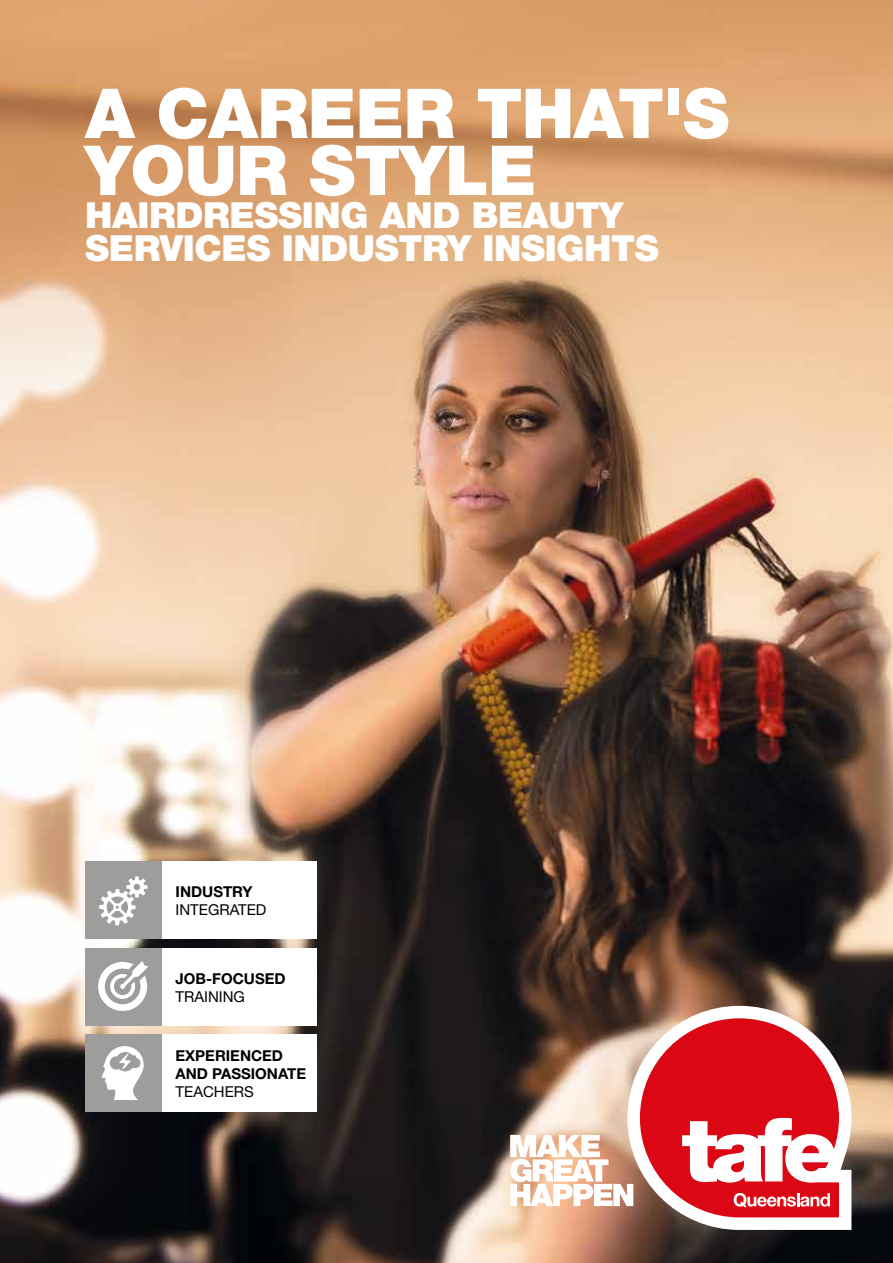
<style>
.page{position:relative;width:893px;height:1263px;background:#fff}
.page>*{position:absolute;margin:0;border:0;box-sizing:border-box;transform-origin:0 0}
.t1{font:900 69px/57px "Helvetica Neue";letter-spacing:-.01em;color:#fff}
.t2{font:900 36px/33px "Helvetica Neue";letter-spacing:-.01em;color:#fff}
.t3{font:700 15px/18px "Helvetica Neue";color:#000}
.t4{font:15px "Helvetica Neue";color:#000}
</style>
<div class="page">
<img style="left:0;top:0;width:893px;height:1263px">
<div style="left:85px;top:1034px;width:77px;height:78px;background:#9d9d9c"></div>
<svg style="left:101px;top:1046px;width:43px;height:54px"></svg>
<div style="left:85px;top:948px;width:77px;height:77px;background:#9d9d9c"></div>
<svg style="left:98px;top:961px;width:50px;height:50px"></svg>
<div style="left:85px;top:861px;width:77px;height:78px;background:#9d9d9c"></div>
<svg style="left:99px;top:876px;width:48px;height:49px"></svg>
<div style="left:162px;top:1034px;width:154px;height:78px;background:#fff"></div>
<div style="left:162px;top:948px;width:154px;height:77px;background:#fff"></div>
<div style="left:162px;top:861px;width:154px;height:78px;background:#fff"></div>
<svg style="left:510px;top:1135px;width:105px;height:71px"></svg>
<svg style="left:615px;top:993px;width:249px;height:236px"></svg>
<svg style="left:640px;top:1018px;width:199px;height:199px"></svg>
<h1 class="t1" style="left:85px;top:85px;width:645px">A CAREER THAT'S<br>YOUR STYLE</h1>
<p class="t2" style="left:85px;top:199px;width:575px">HAIRDRESSING AND BEAUTY<br>SERVICES INDUSTRY INSIGHTS</p>
<p class="t3" style="left:176px;top:882px;width:78px">INDUSTRY</p>
<p class="t4" style="left:176px;top:901px;width:92px">INTEGRATED</p>
<p class="t3" style="left:176px;top:969px;width:112px">JOB-FOCUSED</p>
<p class="t4" style="left:176px;top:987px;width:71px">TRAINING</p>
<p class="t3" style="left:176px;top:1046px;width:132px">EXPERIENCED<br>AND PASSIONATE</p>
<p class="t4" style="left:176px;top:1083px;width:80px">TEACHERS</p>
</div>
